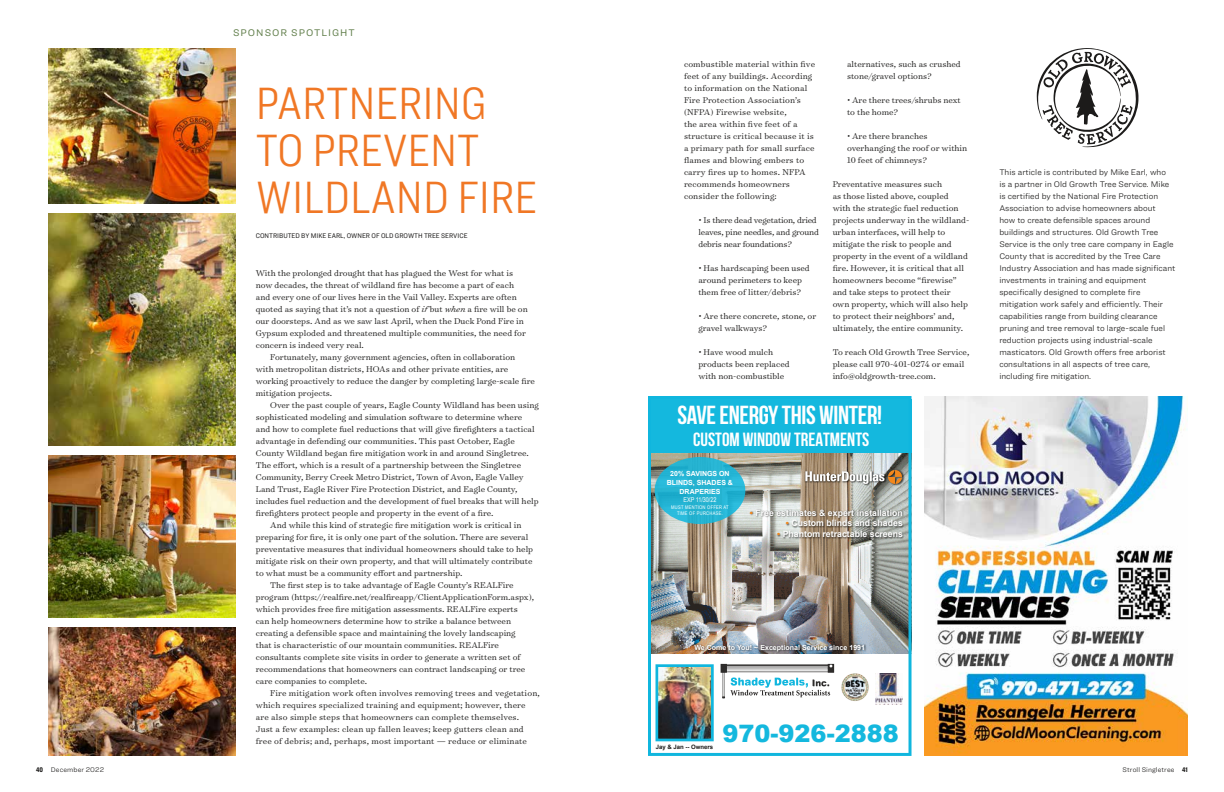
<style>
.page{position:relative;width:1224px;height:792px;background:#fff}
.page>*{position:absolute;margin:0;border:0;box-sizing:border-box;transform-origin:0 0}
.t1{font:300 47px/47px "Ringside Condensed";color:#f07725}
.t2{font:700 26px "Bebas Neue";letter-spacing:-.015em;color:#fff}
.t3{font:900 24px "Arial";color:#14b8de}
.t4{font:700 19px "Bebas Neue";color:#fff}
.t5{font:10px "Ringside";letter-spacing:.1em;color:#63804d}
.t6{font:300 9.5px/12px "Surveyor Text";color:#1c1b1a}
.t7{font:300 9.5px/12px "Surveyor Text";letter-spacing:-.02em;color:#1c1b1a}
.t8{font:700 8.8px "Arial";color:#fff}
.t9{font:300 8.5px/12px "Ringside";color:#1c1b1a}
.t10{font:700 7.1px "Arial";color:#fff}
.t11{font:7px "Ringside Narrow";color:#1c1b1a}
.t12{font:700 7px/9px "Arial";color:#fff;text-align:center}
.t13{font:300 7px "Ringside";letter-spacing:.015em;color:#1c1b1a}
.t14{font:6.6px "Arial Narrow";color:#fff}
.t15{font:700 6px "Arial";color:#1c1b1a}
.t16{font:5px/6px "Arial Narrow";letter-spacing:.05em;color:#fff;text-align:center}
.s1{font-style:italic}
.s2{color:#f2871c}
.s3{font-family:"Ringside Compressed";font-weight:900}
</style>
<div class="page">
<img style="left:924px;top:396px;width:264px;height:360px">
<img style="left:648px;top:396px;width:264px;height:360px">
<svg style="left:1037px;top:48px;width:102px;height:99px"></svg>
<img style="left:48px;top:48px;width:188px;height:156px">
<img style="left:48px;top:214px;width:188px;height:231px">
<img style="left:48px;top:455px;width:188px;height:162px">
<img style="left:48px;top:627px;width:188px;height:129px">
<p class="t5" style="left:233px;top:25px;width:123px">SPONSOR SPOTLIGHT</p>
<h1 class="t1" style="left:256px;top:79px;width:283px">PARTNERING<br>TO PREVENT<br>WILDLAND FIRE</h1>
<p class="t11" style="left:256px;top:231px;width:213px">CONTRIBUTED BY MIKE EARL, OWNER OF OLD GROWTH TREE SERVICE</p>
<p class="t6" style="left:256px;top:267px;width:274px">With the prolonged drought that has plagued the West for what is now decades, the threat of wildland fire has become a part of each and every one of our lives here in the Vail Valley. Experts are often quoted as saying that it’s not a question of <span class="s1">if</span> but <span class="s1">when</span> a fire will be on our doorsteps. And as we saw last April, when the Duck Pond Fire in Gypsum exploded and threatened multiple communities, the need for concern is indeed very real.</p>
<p class="t6" style="left:256px;top:351px;width:281px;text-indent:14px">Fortunately, many government agencies, often in collaboration with metropolitan districts, HOAs and other private entities, are working proactively to reduce the danger by completing large-scale fire mitigation projects.</p>
<p class="t6" style="left:270px;top:399px;width:270px">Over the past couple of years, Eagle County Wildland has been using</p>
<p class="t6" style="left:256px;top:411px;width:268px">sophisticated modeling and simulation software to determine where</p>
<p class="t6" style="left:256px;top:423px;width:280px">and how to complete fuel reductions that will give firefighters a tactical</p>
<p class="t6" style="left:256px;top:435px;width:261px">advantage in defending our communities. This past October, Eagle</p>
<p class="t6" style="left:256px;top:447px;width:275px">County Wildland began fire mitigation work in and around Singletree.</p>
<p class="t6" style="left:256px;top:459px;width:267px">The effort, which is a result of a partnership between the Singletree</p>
<p class="t6" style="left:256px;top:471px;width:269px">Community, Berry Creek Metro District, Town of Avon, Eagle Valley</p>
<p class="t6" style="left:256px;top:483px;width:263px">Land Trust, Eagle River Fire Protection District, and Eagle County,</p>
<p class="t6" style="left:256px;top:495px;width:284px">includes fuel reduction and the development of fuel breaks that will help</p>
<p class="t6" style="left:256px;top:507px;width:239px">firefighters protect people and property in the event of a fire.</p>
<p class="t6" style="left:270px;top:519px;width:253px">And while this kind of strategic fire mitigation work is critical in</p>
<p class="t6" style="left:256px;top:531px;width:274px">preparing for fire, it is only one part of the solution. There are several</p>
<p class="t6" style="left:256px;top:543px;width:279px">preventative measures that individual homeowners should take to help</p>
<p class="t6" style="left:256px;top:555px;width:278px">mitigate risk on their own property, and that will ultimately contribute</p>
<p class="t6" style="left:256px;top:567px;width:208px">to what must be a community effort and partnership.</p>
<p class="t6" style="left:270px;top:579px;width:245px">The first step is to take advantage of Eagle County’s REALFire</p>
<p class="t6" style="left:256px;top:591px;width:280px">program (https://realfire.net/realfireapp/ClientApplicationForm.aspx),</p>
<p class="t6" style="left:256px;top:603px;width:263px">which provides free fire mitigation assessments. REALFire experts</p>
<p class="t6" style="left:256px;top:615px;width:257px">can help homeowners determine how to strike a balance between</p>
<p class="t6" style="left:256px;top:627px;width:261px">creating a defensible space and maintaining the lovely landscaping</p>
<p class="t6" style="left:256px;top:639px;width:245px">that is characteristic of our mountain communities. REALFire</p>
<p class="t6" style="left:256px;top:651px;width:266px">consultants complete site visits in order to generate a written set of</p>
<p class="t6" style="left:256px;top:663px;width:271px">recommendations that homeowners can contract landscaping or tree</p>
<p class="t6" style="left:256px;top:675px;width:113px">care companies to complete.</p>
<p class="t6" style="left:270px;top:687px;width:271px">Fire mitigation work often involves removing trees and vegetation,</p>
<p class="t6" style="left:256px;top:699px;width:271px">which requires specialized training and equipment; however, there</p>
<p class="t6" style="left:256px;top:711px;width:265px">are also simple steps that homeowners can complete themselves.</p>
<p class="t6" style="left:256px;top:723px;width:269px">Just a few examples: clean up fallen leaves; keep gutters clean and</p>
<p class="t6" style="left:256px;top:735px;width:273px">free of debris; and, perhaps, most important — reduce or eliminate</p>
<p class="t6" style="left:684px;top:58px;width:133px">combustible material within five feet of any buildings. According to information on the National<br>Fire Protection Association’s (NFPA) Firewise website,<br>the area within five feet of a structure is critical because it is a primary path for small surface flames and blowing embers to carry fires up to homes. NFPA recommends homeowners consider the following:</p>
<p class="t7" style="left:698px;top:214px;width:122px">• Is there dead vegetation, dried leaves, pine needles, and ground debris near foundations?</p>
<p class="t6" style="left:698px;top:262px;width:113px">• Has hardscaping been used around perimeters to keep them free of litter/debris?</p>
<p class="t6" style="left:698px;top:310px;width:119px">• Are there concrete, stone, or gravel walkways?</p>
<p class="t6" style="left:698px;top:346px;width:93px">• Have wood mulch products been replaced with non-combustible</p>
<p class="t6" style="left:847px;top:58px;width:115px">alternatives, such as crushed stone/gravel options?</p>
<p class="t6" style="left:847px;top:94px;width:115px">• Are there trees/shrubs next to the home?</p>
<p class="t6" style="left:847px;top:130px;width:122px">• Are there branches overhanging the roof or within<br>10 feet of chimneys?</p>
<p class="t6" style="left:833px;top:178px;width:138px">Preventative measures such<br>as those listed above, coupled<br>with the strategic fuel reduction projects underway in the wildland&shy;urban interfaces, will help to mitigate the risk to people and property in the event of a wildland fire. However, it is critical that all homeowners become “firewise” and take steps to protect their own property, which will also help to protect their neighbors’ and, ultimately, the entire community.</p>
<p class="t6" style="left:833px;top:346px;width:138px">To reach Old Growth Tree Service, please call 970-401-0274 or email info@oldgrowth-tree.com.</p>
<h2 class="t2" style="left:677px;top:401px;width:206px">SAVE ENERGY THIS WINTER!</h2>
<h3 class="t4" style="left:693px;top:429px;width:177px">CUSTOM WINDOW TREATMENTS</h3>
<p class="t12" style="left:667px;top:469px;width:68px">20% SAVINGS ON<br>BLINDS, SHADES &amp;<br>DRAPERIES</p>
<p class="t14" style="left:684px;top:494px;width:34px">EXP 11/30/22</p>
<p class="t16" style="left:671px;top:504px;width:59px">MUST MENTION OFFER AT<br>TIME OF PURCHASE.</p>
<p class="t8" style="left:750px;top:506px;width:154px"><span class="s2">•</span> Free estimates &amp; expert installation</p>
<p class="t8" style="left:786px;top:517px;width:118px"><span class="s2">•</span> Custom blinds and shades</p>
<p class="t8" style="left:777px;top:528px;width:127px"><span class="s2">•</span> Phantom retractable screens</p>
<p class="t9" style="left:999px;top:166px;width:178px">This article is contributed by Mike Earl, who<br>is a partner in Old Growth Tree Service. Mike is certified by the National Fire Protection Association to advise homeowners about<br>how to create defensible spaces around buildings and structures. Old Growth Tree Service is the only tree care company in Eagle County that is accredited by the Tree Care Industry Association and has made significant investments in training and equipment specifically designed to complete fire mitigation work safely and efficiently. Their capabilities range from building clearance pruning and tree removal to large-scale fuel reduction projects using industrial-scale masticators. Old Growth offers free arborist consultations in all aspects of tree care, including fire mitigation.</p>
<p class="t10" style="left:694px;top:642px;width:172px">We Come to You! ~ Exceptional Service since 1991</p>
<p class="t15" style="left:656px;top:743px;width:59px">Jay &amp; Jan -- Owners</p>
<h3 class="t3" style="left:723px;top:716px;width:178px">970-926-2888</h3>
<p class="t13" style="left:36px;top:764px;width:70px"><span class="s3">40</span> December 2022</p>
<p class="t13" style="left:1122px;top:764px;width:67px">Stroll Singletree <span class="s3">41</span></p>
</div>
